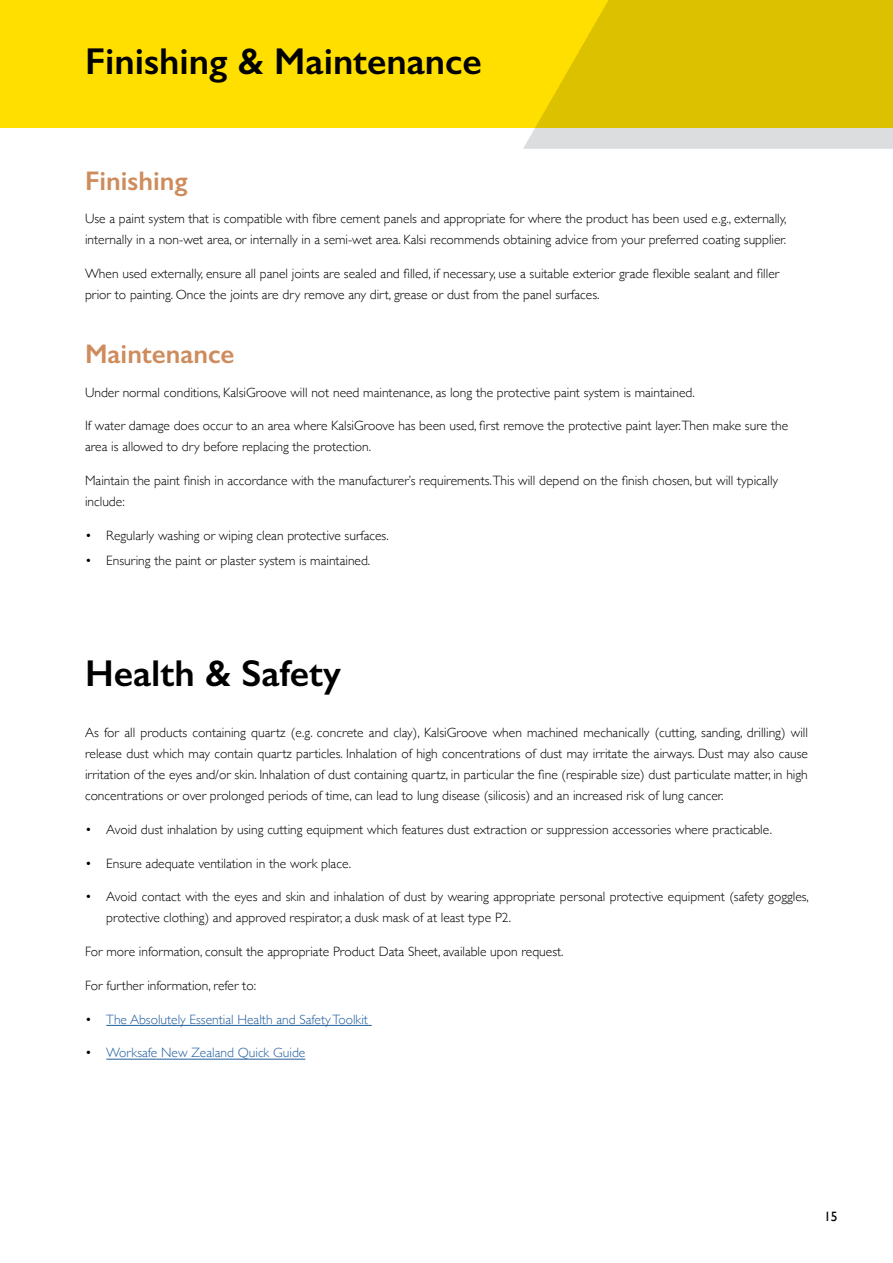
<style>
.page{position:relative;width:893px;height:1263px;background:#fff}
.page>*{position:absolute;margin:0;border:0;box-sizing:border-box;transform-origin:0 0}
.t1{font:600 37.5px "Gill Sans";color:#000}
.t2{font:600 27px "Gill Sans";color:#ce8c5d}
.t3{font:300 13.5px/21px "Gill Sans";color:#000}
.t4{font:300 13.5px "Gill Sans";color:#215e9e}
.t5{font:13.5px "Gill Sans";color:#000}
.s1{color:#000}
</style>
<div class="page">
<div style="left:0;top:0;width:893px;height:128px;background:#ffdf00"></div>
<svg style="left:523px;top:0;width:370px;height:149px;background:#e0c81f"></svg>
<hr style="left:106px;top:1025px;width:266px;height:1px;background:#215e9e">
<hr style="left:106px;top:1059px;width:199px;height:1px;background:#215e9e">
<h1 class="t1" style="left:85px;top:39px;width:398px">Finishing &amp; Maintenance</h1>
<h2 class="t2" style="left:85px;top:164px;width:104px">Finishing</h2>
<p class="t3" style="left:85px;top:208px;width:703px">Use a paint system that is compatible with fibre cement panels and appropriate for where the product has been used e.g., externally, internally in a non-wet area, or internally in a semi-wet area. Kalsi recommends obtaining advice from your preferred coating supplier.</p>
<p class="t3" style="left:85px;top:263px;width:696px">When used externally, ensure all panel joints are sealed and filled, if necessary, use a suitable exterior grade flexible sealant and filler prior to painting. Once the joints are dry remove any dirt, grease or dust from the panel surfaces.</p>
<h2 class="t2" style="left:85px;top:337px;width:151px">Maintenance</h2>
<p class="t3" style="left:85px;top:381px;width:611px">Under normal conditions, KalsiGroove will not need maintenance, as long the protective paint system is maintained.</p>
<p class="t3" style="left:85px;top:415px;width:705px">If water damage does occur to an area where KalsiGroove has been used, first remove the protective paint layer.Then make sure the area is allowed to dry before replacing the protection.</p>
<p class="t3" style="left:85px;top:469px;width:695px">Maintain the paint finish in accordance with the manufacturer’s requirements.This will depend on the finish chosen, but will typically include:</p>
<p class="t3" style="left:85px;top:524px;width:305px">• Regularly washing or wiping clean protective surfaces.</p>
<p class="t3" style="left:85px;top:549px;width:287px">• Ensuring the paint or plaster system is maintained.</p>
<h1 class="t1" style="left:85px;top:651px;width:258px">Health &amp; Safety</h1>
<p class="t3" style="left:85px;top:721px;width:724px;text-align:justify">As for all products containing quartz (e.g. concrete and clay), KalsiGroove when machined mechanically (cutting, sanding, drilling) will release dust which may contain quartz particles. Inhalation of high concentrations of dust may irritate the airways. Dust may also cause irritation of the eyes and/or skin. Inhalation of dust containing quartz, in particular the fine (respirable size) dust particulate matter, in high concentrations or over prolonged periods of time, can lead to lung disease (silicosis) and an increased risk of lung cancer.</p>
<p class="t3" style="left:85px;top:818px;width:688px">• Avoid dust inhalation by using cutting equipment which features dust extraction or suppression accessories where practicable.</p>
<p class="t3" style="left:85px;top:852px;width:268px">• Ensure adequate ventilation in the work place.</p>
<p class="t3" style="left:106px;top:886px;width:704px;text-indent:-21px">• Avoid contact with the eyes and skin and inhalation of dust by wearing appropriate personal protective equipment (safety goggles, protective clothing) and approved respirator, a dusk mask of at least type P2.</p>
<p class="t3" style="left:85px;top:941px;width:480px">For more information, consult the appropriate Product Data Sheet, available upon request.</p>
<p class="t3" style="left:85px;top:974px;width:173px">For further information, refer to:</p>
<p class="t4" style="left:85px;top:1009px;width:284px"><span class="s1">•</span> The Absolutely Essential Health and Safety Toolkit</p>
<p class="t4" style="left:85px;top:1042px;width:222px"><span class="s1">•</span> Worksafe New Zealand Quick Guide</p>
<p class="t5" style="left:824px;top:1209px;width:15px">15</p>
</div>
